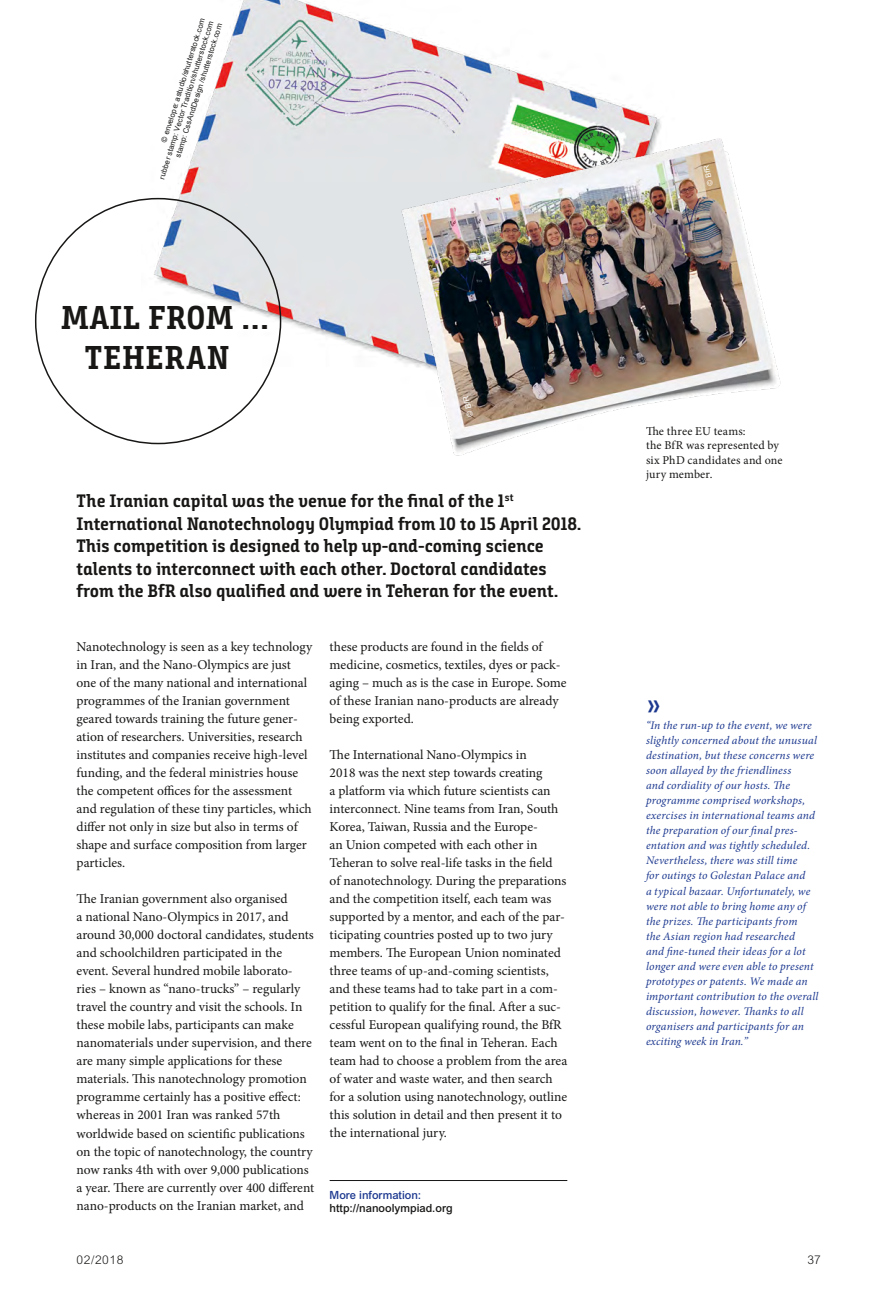
<style>
.page{position:relative;width:872px;height:1306px;background:#fff}
.page>*{position:absolute;margin:0;border:0;box-sizing:border-box;transform-origin:0 0}
.t1{font:33px/39.6px "Bunday Slab Bold Up";letter-spacing:.02em;color:#181716;text-align:center}
.t2{font:30px "Bunday Slab Semi Bold Up";color:#1c388f}
.t3{font:18px/22.5px "Bunday Slab Bold Up";color:#181716}
.t4{font:13.5px/18px "Minion Pro";letter-spacing:-.005em;color:#181716}
.t5{font:12px/14.4px "Minion Pro";letter-spacing:.01em;color:#181716}
.t6{font:300 12px "Arial";letter-spacing:.05em;color:#181716}
.t7{font:italic 11.55px/15px "Minion Pro";letter-spacing:.015em;color:#1c388f}
.t8{font:500 11.25px "Arial";color:#181716}
.t9{font:500 11.25px "Arial";color:#1c388f}
.t10{font:7.8px "Arial";color:#fff}
.t11{font:7.5px/9px "Arial";color:#181716;text-align:right}
.t12{font:7.5px "Arial";color:#fff}
</style>
<div class="page">
<img style="left:142px;top:0;width:483px;height:430px">
<img style="left:378px;top:106px;width:403px;height:350px">
<hr style="left:330px;top:1180px;width:237px;height:1px;background:#181716">
<p class="t11" style="left:149px;top:175px;width:167px;rotate:-73deg">© envelope: astudio/shutterstock.com<br>rubber stamp: Vector Tradition/shutterstock.com stamp: CssAndDesign /shutterstock.com</p>
<h1 class="t1" style="left:61px;top:298px;width:210px">MAIL FROM …<br>TEHERAN</h1>
<p class="t10" style="left:465px;top:418px;width:23px;rotate:-103deg">© BfR</p>
<p class="t3" style="left:77px;top:490px;width:506px">The Iranian capital was the venue for the final of the 1<sup>st </sup>International Nanotechnology Olympiad from 10 to 15 April 2018.<br>This competition is designed to help up-and-coming science talents to interconnect with each other. Doctoral candidates from the BfR also qualified and were in Teheran for the event.</p>
<p class="t4" style="left:77px;top:638px;width:237px">Nanotechnology is seen as a key technology in Iran, and the Nano-Olympics are just one of the many national and international programmes of the Iranian government geared towards training the future gener&shy;ation of researchers. Universities, research institutes and companies receive high-level funding, and the federal ministries house the competent offices for the assessment and regulation of these tiny particles, which differ not only in size but also in terms of shape and surface composition from larger particles.</p>
<p class="t4" style="left:77px;top:890px;width:239px">The Iranian government also organised<br>a national Nano-Olympics in 2017, and around 30,000 doctoral candidates, students and schoolchildren participated in the event. Several hundred mobile laborato&shy;ries – known as “nano-trucks” – regularly travel the country and visit the schools. In these mobile labs, participants can make nanomaterials under supervision, and there are many simple applications for these materials. This nanotechnology promotion programme certainly has a positive effect: whereas in 2001 Iran was ranked 57th worldwide based on scientific publications on the topic of nanotechnology, the country now ranks 4th with over 9,000 publications a year. There are currently over 400 different nano-products on the Iranian market, and</p>
<p class="t4" style="left:330px;top:638px;width:238px">these products are found in the fields of medicine, cosmetics, textiles, dyes or pack&shy;aging – much as is the case in Europe. Some of these Iranian nano-products are already being exported.</p>
<p class="t4" style="left:330px;top:746px;width:239px">The International Nano-Olympics in<br>2018 was the next step towards creating<br>a platform via which future scientists can interconnect. Nine teams from Iran, South Korea, Taiwan, Russia and the Europe-<br>an Union competed with each other in Teheran to solve real-life tasks in the field<br>of nanotechnology. During the preparations and the competition itself, each team was supported by a mentor, and each of the par&shy;ticipating countries posted up to two jury members. The European Union nominated three teams of up-and-coming scientists, and these teams had to take part in a com&shy;petition to qualify for the final. After a suc&shy;cessful European qualifying round, the BfR team went on to the final in Teheran. Each team had to choose a problem from the area of water and waste water, and then search for a solution using nanotechnology, outline this solution in detail and then present it to the international jury.</p>
<p class="t9" style="left:330px;top:1188px;width:93px">More information:</p>
<p class="t8" style="left:330px;top:1201px;width:124px">http://nanoolympiad.org</p>
<p class="t12" style="left:706px;top:186px;width:22px;rotate:-103deg">© BfR</p>
<p class="t5" style="left:646px;top:424px;width:138px">The three EU teams:<br>the BfR was represented by six PhD candidates and one jury member.</p>
<h2 class="t2" style="left:646px;top:686px;width:17px">»</h2>
<p class="t7" style="left:646px;top:718px;width:167px">“In the run-up to the event, we were</p>
<p class="t7" style="left:646px;top:733px;width:174px">slightly concerned about the unusual destination, but these concerns were soon allayed by the friendliness<br>and cordiality of our hosts. The programme comprised workshops, exercises in international teams and the preparation of our final pres&shy;entation and was tightly scheduled.<br>Nevertheless, there was still time<br>for outings to Golestan Palace and<br>a typical bazaar. Unfortunately, we were not able to bring home any of the prizes. The participants from<br>the Asian region had researched<br>and fine-tuned their ideas for a lot longer and were even able to present prototypes or patents. We made an important contribution to the overall discussion, however. Thanks to all organisers and participants for an exciting week in Iran.”</p>
<p class="t6" style="left:77px;top:1252px;width:48px">02/2018</p>
<p class="t6" style="left:807px;top:1252px;width:15px">37</p>
</div>
